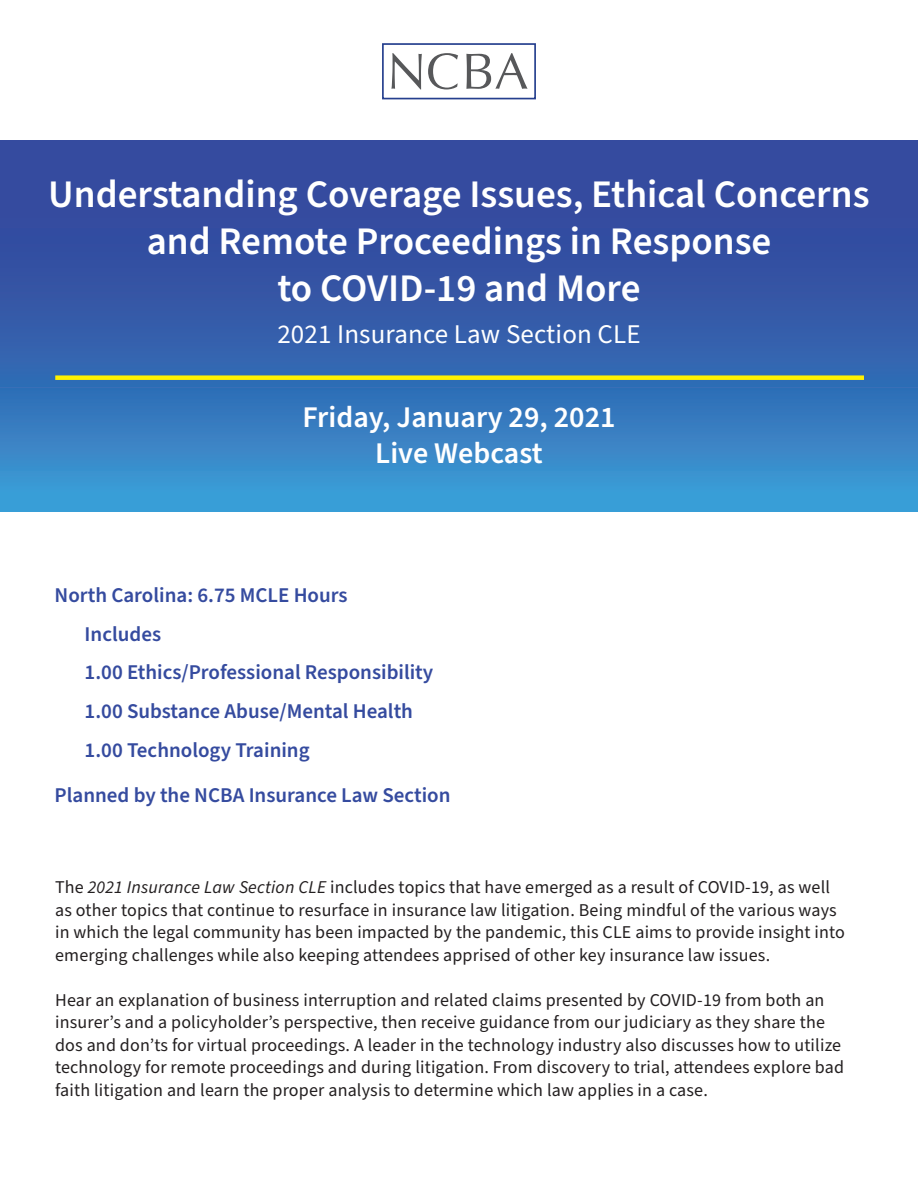
<style>
.page{position:relative;width:918px;height:1188px;background:#fff}
.page>*{position:absolute;margin:0;border:0;box-sizing:border-box;transform-origin:0 0}
.Subheads{font:600 39px "Source Sans Pro";color:#fff}
.t1{font:600 30px "Source Sans Pro";color:#fff}
.Subheads-2{font:27px "Source Sans Pro";letter-spacing:.005em;color:#fff}
.t2{font:600 21px "Source Sans Pro";color:#354b9f}
.t3{font:18px/22.5px "Source Sans Pro";letter-spacing:.01em;color:#231f20}
.s1{font-style:italic}
</style>
<div class="page">
<svg style="left:1px;top:140px;width:917px;height:372px;background:#3565b0"></svg>
<div style="left:55px;top:375px;width:809px;height:5px;background:#fff101"></div>
<svg style="left:391px;top:53px;width:31px;height:36px"></svg>
<svg style="left:428px;top:53px;width:30px;height:36px"></svg>
<svg style="left:466px;top:53px;width:62px;height:36px"></svg>
<div style="left:382px;top:43px;width:154px;height:56px;border:2px solid #253f8e"></div>
<p class="Subheads" style="left:48px;top:168px;width:823px">Understanding Coverage Issues, Ethical Concerns</p>
<p class="Subheads" style="left:147px;top:215px;width:626px">and Remote Proceedings in Response</p>
<p class="Subheads" style="left:277px;top:262px;width:365px">to COVID-19 and More</p>
<p class="Subheads-2" style="left:277px;top:316px;width:365px">2021 Insurance Law Section CLE</p>
<p class="t1" style="left:302px;top:397px;width:315px">Friday, January 29, 2021</p>
<p class="t1" style="left:375px;top:433px;width:169px">Live Webcast</p>
<p class="t2" style="left:55px;top:581px;width:295px">North Carolina: 6.75 MCLE Hours</p>
<p class="t2" style="left:85px;top:620px;width:78px">Includes</p>
<p class="t2" style="left:85px;top:658px;width:350px">1.00 Ethics/Professional Responsibility</p>
<p class="t2" style="left:85px;top:697px;width:330px">1.00 Substance Abuse/Mental Health</p>
<p class="t2" style="left:85px;top:736px;width:227px">1.00 Technology Training</p>
<p class="t2" style="left:55px;top:781px;width:398px">Planned by the NCBA Insurance Law Section</p>
<p class="t3" style="left:55px;top:877px;width:791px">The <span class="s1">2021 Insurance Law Section CLE</span> includes topics that have emerged as a result of COVID-19, as well as other topics that continue to resurface in insurance law litigation. Being mindful of the various ways in which the legal community has been impacted by the pandemic, this CLE aims to provide insight into emerging challenges while also keeping attendees apprised of other key insurance law issues.</p>
<p class="t3" style="left:55px;top:989px;width:790px">Hear an explanation of business interruption and related claims presented by COVID-19 from both an insurer’s and a policyholder’s perspective, then receive guidance from our judiciary as they share the dos and don’ts for virtual proceedings. A leader in the technology industry also discusses how to utilize technology for remote proceedings and during litigation. From discovery to trial, attendees explore bad faith litigation and learn the proper analysis to determine which law applies in a case.</p>
</div>
